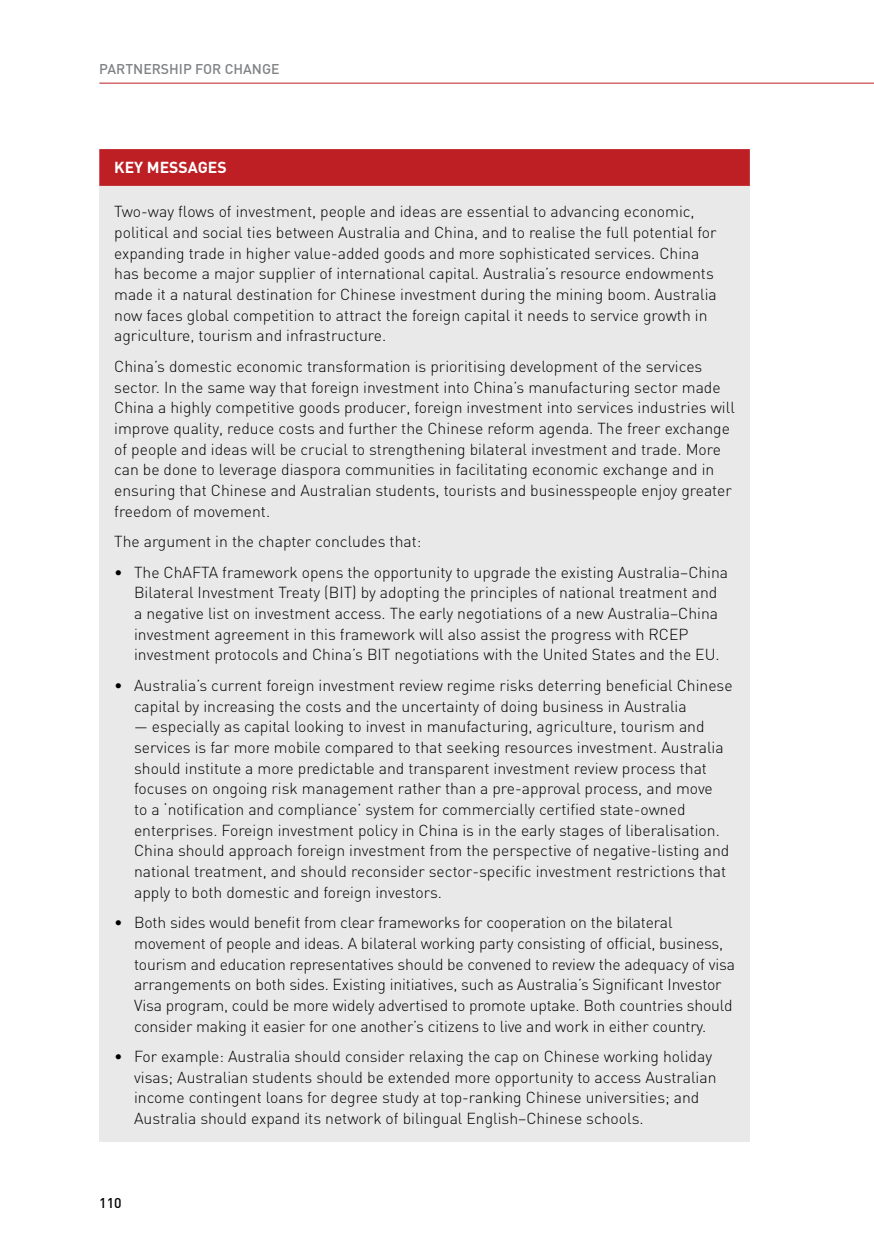
<style>
.page{position:relative;width:874px;height:1241px;background:#fff}
.page>*{position:absolute;margin:0;border:0;box-sizing:border-box;transform-origin:0 0}
.t1{font:300 15.75px/20.7px "DIN";color:#000}
.t2{font:700 15.75px "DIN";color:#fff}
.t3{font:500 14px "DIN";color:#808285}
.t4{font:500 14px "DIN";color:#000}
</style>
<div class="page">
<div style="left:99px;top:149px;width:650px;height:992px;background:#e9e9ea"></div>
<div style="left:99px;top:149px;width:650px;height:37px;background:#be1f24"></div>
<hr style="left:99px;top:83px;width:774px;height:1px;background:#be1f24">
<p class="t3" style="left:99px;top:60px;width:182px">PARTNERSHIP FOR CHANGE</p>
<p class="t2" style="left:114px;top:157px;width:114px">KEY MESSAGES</p>
<p class="t1" style="left:114px;top:201px;width:604px">Two-way flows of investment, people and ideas are essential to advancing economic, political and social ties between Australia and China, and to realise the full potential for expanding trade in higher value-added goods and more sophisticated services. China has become a major supplier of international capital. Australia’s resource endowments made it a natural destination for Chinese investment during the mining boom. Australia now faces global competition to attract the foreign capital it needs to service growth in agriculture, tourism and infrastructure.</p>
<p class="t1" style="left:114px;top:356px;width:622px">China’s domestic economic transformation is prioritising development of the services sector. In the same way that foreign investment into China’s manufacturing sector made China a highly competitive goods producer, foreign investment into services industries will improve quality, reduce costs and further the Chinese reform agenda. The freer exchange of people and ideas will be crucial to strengthening bilateral investment and trade. More can be done to leverage diaspora communities in facilitating economic exchange and in ensuring that Chinese and Australian students, tourists and businesspeople enjoy greater freedom of movement.</p>
<p class="t1" style="left:114px;top:531px;width:308px">The argument in the chapter concludes that:</p>
<p class="t1" style="left:134px;top:561px;width:595px;text-indent:-20px">• The ChAFTA framework opens the opportunity to upgrade the existing Australia–China Bilateral Investment Treaty (BIT) by adopting the principles of national treatment and a negative list on investment access. The early negotiations of a new Australia–China investment agreement in this framework will also assist the progress with RCEP investment protocols and China’s BIT negotiations with the United States and the EU.</p>
<p class="t1" style="left:134px;top:674px;width:599px;text-indent:-20px">• Australia’s current foreign investment review regime risks deterring beneficial Chinese capital by increasing the costs and the uncertainty of doing business in Australia</p>
<p class="t1" style="left:134px;top:716px;width:596px">— especially as capital looking to invest in manufacturing, agriculture, tourism and services is far more mobile compared to that seeking resources investment. Australia should institute a more predictable and transparent investment review process that focuses on ongoing risk management rather than a pre-approval process, and move to a ‘notification and compliance’ system for commercially certified state-owned enterprises. Foreign investment policy in China is in the early stages of liberalisation.<br>China should approach foreign investment from the perspective of negative-listing and national treatment, and should reconsider sector-specific investment restrictions that apply to both domestic and foreign investors.</p>
<p class="t1" style="left:134px;top:911px;width:602px;text-indent:-20px">• Both sides would benefit from clear frameworks for cooperation on the bilateral movement of people and ideas. A bilateral working party consisting of official, business, tourism and education representatives should be convened to review the adequacy of visa arrangements on both sides. Existing initiatives, such as Australia’s Significant Investor Visa program, could be more widely advertised to promote uptake. Both countries should consider making it easier for one another’s citizens to live and work in either country.</p>
<p class="t1" style="left:134px;top:1045px;width:583px;text-indent:-20px">• For example: Australia should consider relaxing the cap on Chinese working holiday visas; Australian students should be extended more opportunity to access Australian income contingent loans for degree study at top-ranking Chinese universities; and Australia should expand its network of bilingual English–Chinese schools.</p>
<p class="t4" style="left:99px;top:1193px;width:24px">110</p>
</div>
